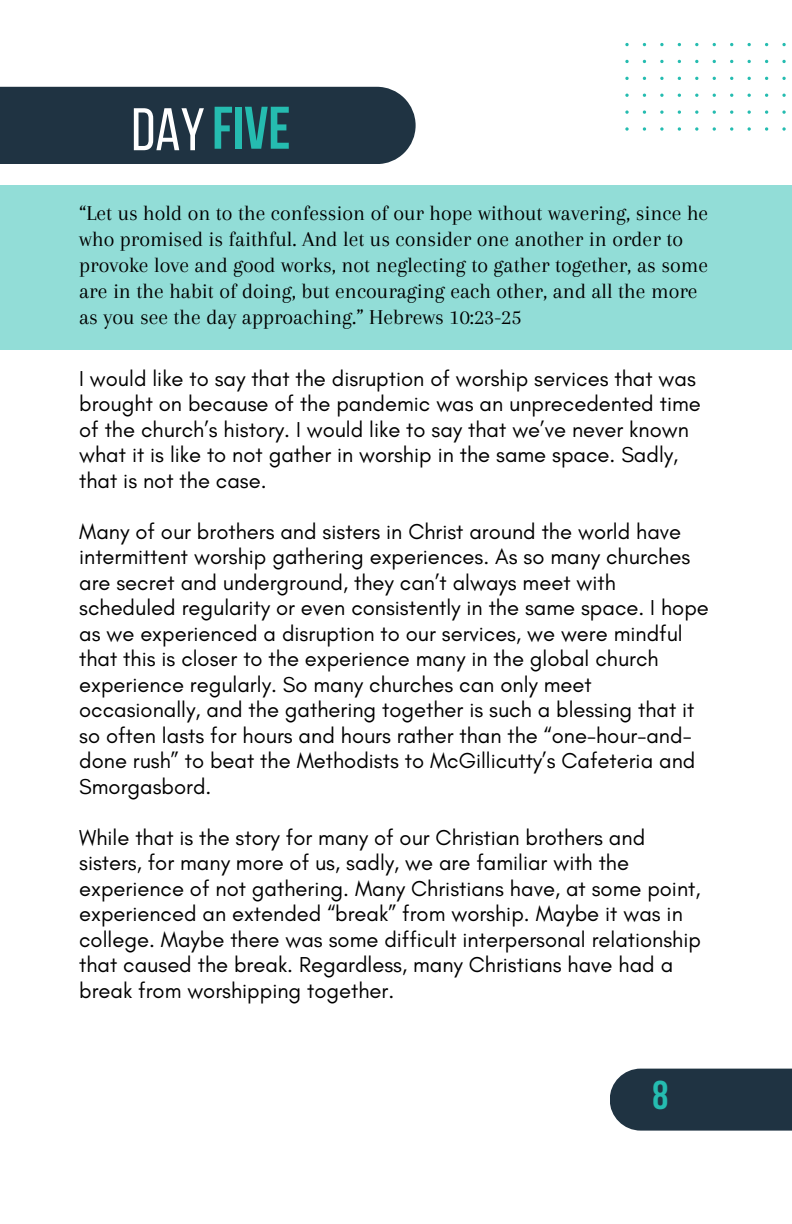
<style>
.page{position:relative;width:792px;height:1224px;background:#fff}
.page>*{position:absolute;margin:0;border:0;box-sizing:border-box;transform-origin:0 0}
.t1{font:700 60px "Bebas Neue";color:#25bcb0}
.t2{font:700 40px "Bebas Neue";color:#25bcb0}
.t3{font:22px/25.4px "Glacial Indifference";color:#000}
.t4{font:22px/26px "Arapey";color:#000}
.s1{font-weight:400;color:#fff}
</style>
<div class="page">
<div style="left:0;top:185px;width:792px;height:165px;background:#92ddd7"></div>
<div style="left:0;top:87px;width:416px;height:77px;background:#1f3342"></div>
<svg style="left:625px;top:43px;width:161px;height:88px"></svg>
<div style="left:610px;top:1069px;width:182px;height:62px;background:#1f3342"></div>
<p class="t1" style="left:131px;top:104px;width:160px"><span class="s1">DAY</span> FIVE</p>
<p class="t4" style="left:79px;top:200px;width:631px">“Let us hold on to the confession of our hope without wavering, since he who promised is faithful. And let us consider one another in order to provoke love and good works, not neglecting to gather together, as some are in the habit of doing, but encouraging each other, and all the more as you see the day approaching.” Hebrews 10:23-25</p>
<h1 class="t3" style="left:79px;top:365px;width:623px">I would like to say that the disruption of worship services that was brought on because of the pandemic was an unprecedented time of the church’s history. I would like to say that we’ve never known what it is like to not gather in worship in the same space. Sadly, that is not the case.</h1>
<h2 class="t3" style="left:79px;top:518px;width:631px">Many of our brothers and sisters in Christ around the world have intermittent worship gathering experiences. As so many churches are secret and underground, they can’t always meet with scheduled regularity or even consistently in the same space. I hope as we experienced a disruption to our services, we were mindful that this is closer to the experience many in the global church experience regularly. So many churches can only meet occasionally, and the gathering together is such a blessing that it so often lasts for hours and hours rather than the “one-hour-and&shy;done rush” to beat the Methodists to McGillicutty’s Cafeteria and Smorgasbord.</h2>
<p class="t3" style="left:79px;top:824px;width:623px">While that is the story for many of our Christian brothers and sisters, for many more of us, sadly, we are familiar with the experience of not gathering. Many Christians have, at some point, experienced an extended “break” from worship. Maybe it was in college. Maybe there was some difficult interpersonal relationship that caused the break. Regardless, many Christians have had a break from worshipping together.</p>
<p class="t2" style="left:652px;top:1079px;width:17px">8</p>
</div>
